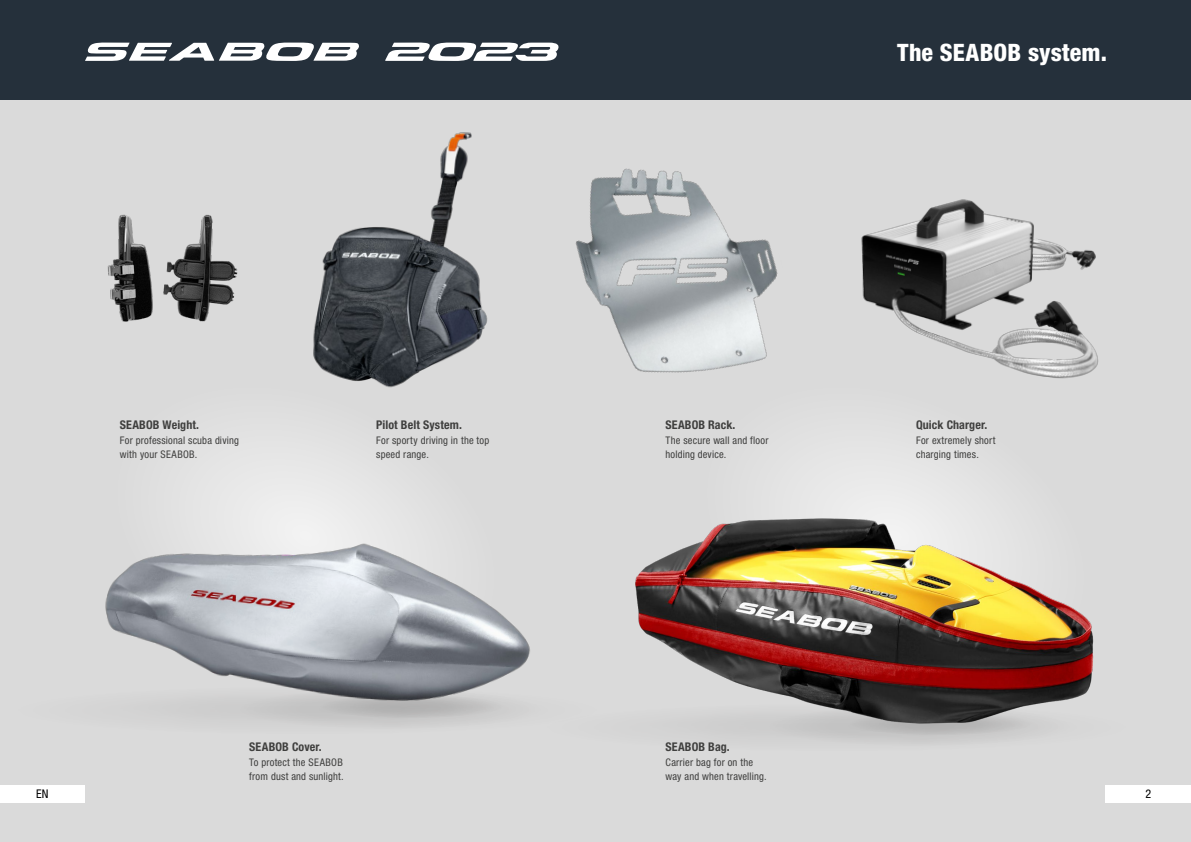
<style>
.page{position:relative;width:1191px;height:842px;background:#fff}
.page>*{position:absolute;margin:0;border:0;box-sizing:border-box;transform-origin:0 0}
.t1{font:800 condensed 24px "Helvetica Neue LTW1 G";letter-spacing:.005em;color:#fff}
.t2{font:700 condensed 12px "Helvetica Neue LTW1 G";letter-spacing:.01em;color:#3f3f3e}
.t3{font:condensed 12px "Helvetica Neue LTW1 G";color:#000}
.t4{font:condensed 10.5px/14.5px "Helvetica Neue LTW1 G";letter-spacing:.02em;color:#3f3f3e}
</style>
<div class="page">
<div style="left:0;top:99px;width:1191px;height:743px;background:#dadada"></div>
<div style="left:0;top:0;width:1191px;height:99px;background:#25303b"></div>
<div style="left:644px;top:710px;width:390px;height:28px;background:#d0d0d0;border-radius:50%"></div>
<div style="left:768px;top:707px;width:302px;height:39px;background:#cdcdcd;border-radius:50%"></div>
<div style="left:849px;top:712px;width:183px;height:23px;background:#bfbfbf;border-radius:50%"></div>
<div style="left:239px;top:690px;width:302px;height:39px;background:#cfcfcf;border-radius:50%"></div>
<div style="left:193px;top:447px;width:214px;height:74px;background:#e7e7e7"></div>
<div style="left:782px;top:447px;width:209px;height:65px;background:#e7e7e7"></div>
<img style="left:861px;top:199px;width:238px;height:180px">
<img style="left:575px;top:168px;width:203px;height:205px">
<img style="left:107px;top:214px;width:131px;height:108px">
<img style="left:313px;top:132px;width:175px;height:256px">
<img style="left:635px;top:512px;width:459px;height:219px">
<img style="left:105px;top:521px;width:425px;height:198px">
<div style="left:0;top:785px;width:85px;height:17px;background:#fff"></div>
<div style="left:1106px;top:785px;width:85px;height:17px;background:#fff"></div>
<svg style="left:85px;top:43px;width:274px;height:18px"></svg>
<svg style="left:385px;top:43px;width:174px;height:18px"></svg>
<p class="t2" style="left:120px;top:418px;width:81px">SEABOB Weight.</p>
<p class="t4" style="left:120px;top:433px;width:121px">For professional scuba diving with your SEABOB.</p>
<p class="t2" style="left:376px;top:418px;width:87px">Pilot Belt System.</p>
<p class="t4" style="left:376px;top:433px;width:115px">For sporty driving in the top speed range.</p>
<p class="t2" style="left:249px;top:740px;width:74px">SEABOB Cover.</p>
<p class="t4" style="left:249px;top:755px;width:96px">To protect the SEABOB from dust and sunlight.</p>
<h1 class="t1" style="left:897px;top:38px;width:211px">The SEABOB system.</h1>
<p class="t2" style="left:665px;top:418px;width:71px">SEABOB Rack.</p>
<p class="t4" style="left:665px;top:433px;width:104px">The secure wall and floor holding device.</p>
<p class="t2" style="left:665px;top:740px;width:66px">SEABOB Bag.</p>
<p class="t4" style="left:665px;top:755px;width:103px">Carrier bag for on the way and when travelling.</p>
<p class="t2" style="left:916px;top:418px;width:73px">Quick Charger.</p>
<p class="t4" style="left:916px;top:433px;width:81px">For extremely short charging times.</p>
<p class="t3" style="left:36px;top:787px;width:14px">EN</p>
<p class="t3" style="left:1145px;top:787px;width:7px">2</p>
</div>
